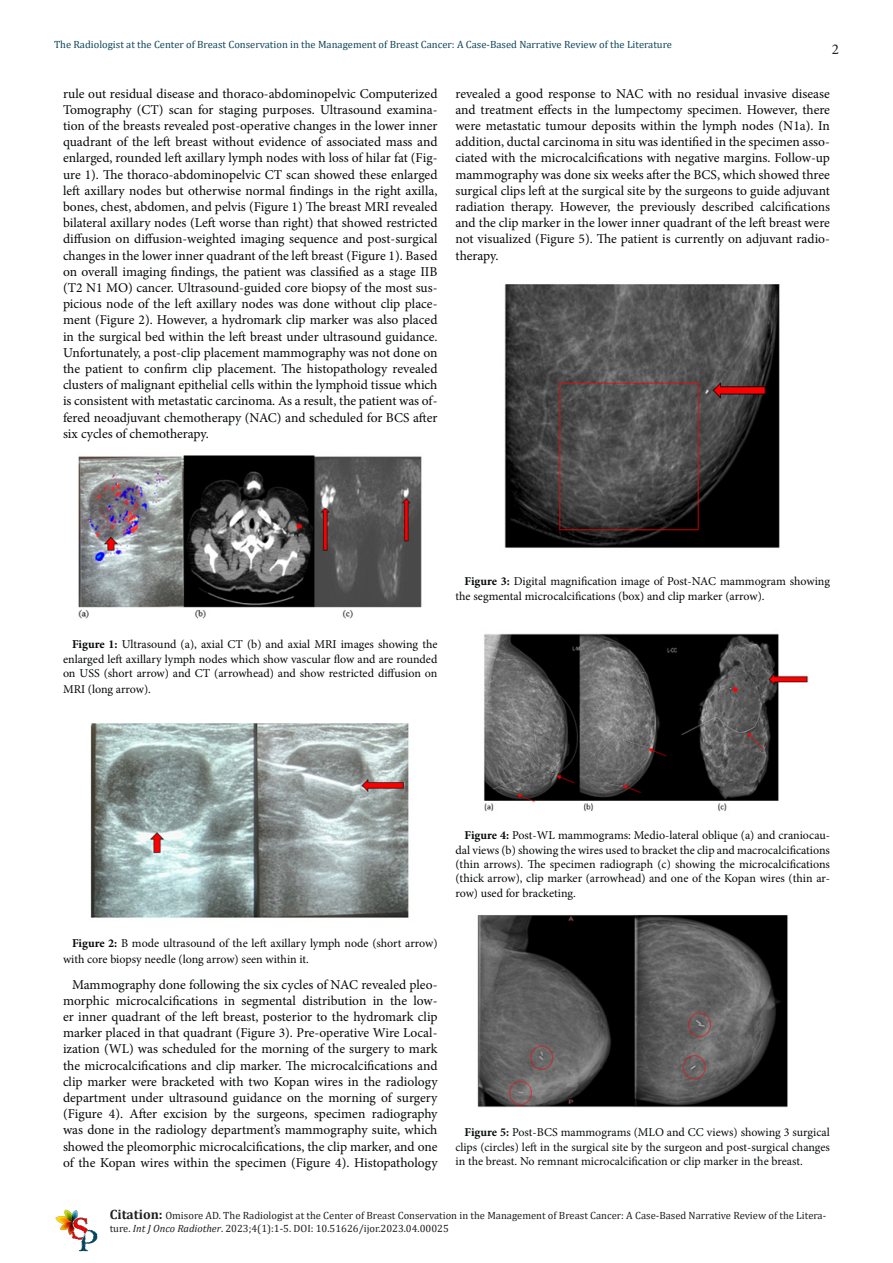
<style>
.page{position:relative;width:893px;height:1263px;background:#fff}
.page>*{position:absolute;margin:0;border:0;box-sizing:border-box;transform-origin:0 0}
.t1{font:15px "Minion Pro";color:#231f20}
.t2{font:13.5px/16.2px "Minion Pro";color:#060808;text-align:justify}
.t3{font:12px/14.4px "Minion Pro";color:#060808;text-align:justify}
.t4{font:12px/14.4px "Minion Pro";letter-spacing:-.005em;color:#0a0d0d;text-align:justify}
.t5{font:10.5px/12.6px "Cambria";color:#231f20}
.t6{font:10.5px "Cambria";color:#11475a}
.s1{font-weight:700}
.s2{font-weight:700;font-size:13.5px}
.s3{font-style:italic}
</style>
<div class="page">
<img style="left:55px;top:1209px;width:43px;height:43px">
<img style="left:78px;top:455px;width:344px;height:164px">
<img style="left:90px;top:723px;width:319px;height:195px">
<img style="left:504px;top:284px;width:276px;height:264px">
<img style="left:484px;top:633px;width:325px;height:178px">
<img style="left:477px;top:915px;width:311px;height:193px">
<p class="t6" style="left:54px;top:39px;width:620px">The Radiologist at the Center of Breast Conservation in the Management of Breast Cancer: A Case-Based Narrative Review of the Literature</p>
<p class="t1" style="left:832px;top:39px;width:9px">2</p>
<p class="t2" style="left:63px;top:85px;width:376px">rule out residual disease and thoraco-abdominopelvic Computerized Tomography (CT) scan for staging purposes. Ultrasound examina&shy;tion of the breasts revealed post-operative changes in the lower inner quadrant of the left breast without evidence of associated mass and enlarged, rounded left axillary lymph nodes with loss of hilar fat (Fig&shy;ure 1). The thoraco-abdominopelvic CT scan showed these enlarged left axillary nodes but otherwise normal findings in the right axilla, bones, chest, abdomen, and pelvis (Figure 1) The breast MRI revealed bilateral axillary nodes (Left worse than right) that showed restricted diffusion on diffusion-weighted imaging sequence and post-surgical changes in the lower inner quadrant of the left breast (Figure 1). Based on overall imaging findings, the patient was classified as a stage IIB (T2 N1 MO) cancer. Ultrasound-guided core biopsy of the most sus&shy;picious node of the left axillary nodes was done without clip place&shy;ment (Figure 2). However, a hydromark clip marker was also placed in the surgical bed within the left breast under ultrasound guidance.<br>Unfortunately, a post-clip placement mammography was not done on the patient to confirm clip placement. The histopathology revealed clusters of malignant epithelial cells within the lymphoid tissue which is consistent with metastatic carcinoma. As a result, the patient was of&shy;fered neoadjuvant chemotherapy (NAC) and scheduled for BCS after six cycles of chemotherapy.</p>
<p class="t2" style="left:455px;top:85px;width:376px">revealed a good response to NAC with no residual invasive disease and treatment effects in the lumpectomy specimen. However, there were metastatic tumour deposits within the lymph nodes (N1a). In addition, ductal carcinoma in situ was identified in the specimen asso&shy;ciated with the microcalcifications with negative margins. Follow-up mammography was done six weeks after the BCS, which showed three surgical clips left at the surgical site by the surgeons to guide adjuvant radiation therapy. However, the previously described calcifications and the clip marker in the lower inner quadrant of the left breast were not visualized (Figure 5). The patient is currently on adjuvant radio&shy;therapy.</p>
<p class="t3" style="left:63px;top:637px;width:376px;text-indent:9px"><span class="s1">Figure 1:</span> Ultrasound (a), axial CT (b) and axial MRI images showing the enlarged left axillary lymph nodes which show vascular flow and are rounded on USS (short arrow) and CT (arrowhead) and show restricted diffusion on</p>
<p class="t3" style="left:63px;top:682px;width:89px">MRI (long arrow).</p>
<p class="t3" style="left:455px;top:574px;width:376px;text-indent:9px"><span class="s1">Figure 3:</span> Digital magnification image of Post-NAC mammogram showing the segmental microcalcifications (box) and clip marker (arrow).</p>
<p class="t3" style="left:63px;top:935px;width:376px;line-height:16.2px;text-indent:9px"><span class="s1">Figure 2:</span> B mode ultrasound of the left axillary lymph node (short arrow) with core biopsy needle (long arrow) seen within it.</p>
<p class="t2" style="left:63px;top:976px;width:376px;text-indent:9px">Mammography done following the six cycles of NAC revealed pleo&shy;morphic microcalcifications in segmental distribution in the low&shy;er inner quadrant of the left breast, posterior to the hydromark clip marker placed in that quadrant (Figure 3). Pre-operative Wire Local&shy;ization (WL) was scheduled for the morning of the surgery to mark the microcalcifications and clip marker. The microcalcifications and clip marker were bracketed with two Kopan wires in the radiology department under ultrasound guidance on the morning of surgery (Figure 4). After excision by the surgeons, specimen radiography was done in the radiology department’s mammography suite, which showed the pleomorphic microcalcifications, the clip marker, and one of the Kopan wires within the specimen (Figure 4). Histopathology</p>
<p class="t3" style="left:455px;top:828px;width:376px;text-indent:9px"><span class="s1">Figure 4:</span> Post-WL mammograms: Medio-lateral oblique (a) and craniocau&shy;dal views (b) showing the wires used to bracket the clip and macrocalcifications (thin arrows). The specimen radiograph (c) showing the microcalcifications (thick arrow), clip marker (arrowhead) and one of the Kopan wires (thin ar&shy;row) used for bracketing.</p>
<p class="t4" style="left:455px;top:1125px;width:376px;text-indent:9px"><span class="s1">Figure 5:</span> Post-BCS mammograms (MLO and CC views) showing 3 surgical clips (circles) left in the surgical site by the surgeon and post-surgical changes in the breast. No remnant microcalcification or clip marker in the breast.</p>
<p class="t5" style="left:110px;top:1209px;width:718px"><span class="s2">Citation:</span> Omisore AD. The Radiologist at the Center of Breast Conservation in the Management of Breast Cancer: A Case-Based Narrative Review of the Litera&shy;ture. <span class="s3">Int J Onco Radiother</span>. 2023;4(1):1-5. DOI: 10.51626/ijor.2023.04.00025</p>
</div>
